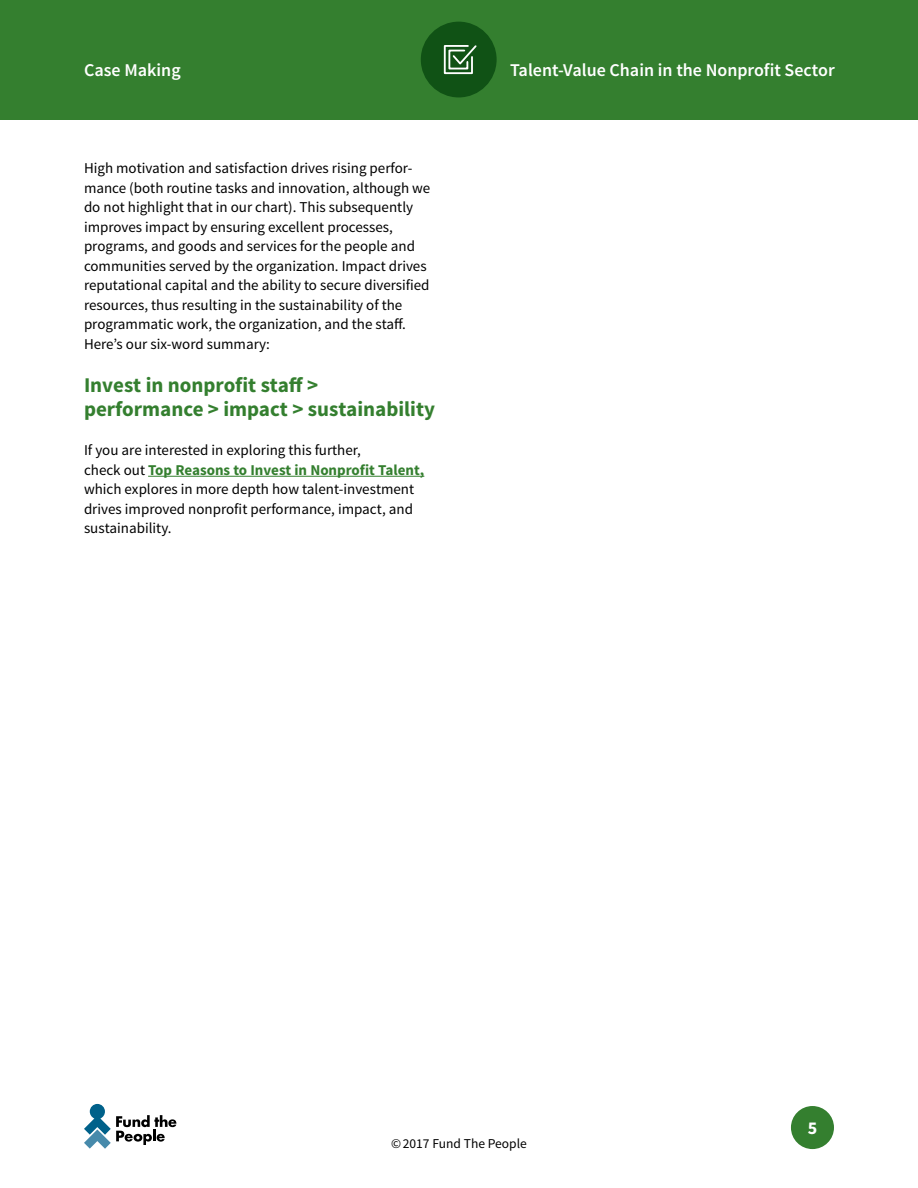
<style>
.page{position:relative;width:918px;height:1188px;background:#fff}
.page>*{position:absolute;margin:0;border:0;box-sizing:border-box;transform-origin:0 0}
.t1{font:700 21px/24px "Source Sans Pro";color:#347f2f}
.t2{font:600 18px "Source Sans Pro";color:#fff}
.t3{font:700 18px "Source Sans Pro";color:#fff}
.t4{font:15px/19.5px "Source Sans Pro";color:#000}
.t5{font:13.5px "Source Sans Pro";color:#000}
.s1{font-weight:700;color:#347f2f}
</style>
<div class="page">
<div style="left:791px;top:1106px;width:43px;height:43px;background:#347f2f;border-radius:50%"></div>
<svg style="left:84px;top:1104px;width:92px;height:45px"></svg>
<div style="left:0;top:0;width:918px;height:119px;background:#347f2f"></div>
<div style="left:421px;top:22px;width:76px;height:75px;background:#105215;border-radius:50%"></div>
<svg style="left:443px;top:45px;width:34px;height:30px"></svg>
<hr style="left:148px;top:476px;width:276px;height:1px;background:#347f2f">
<p class="t2" style="left:84px;top:58px;width:98px">Case Making</p>
<p class="t2" style="left:510px;top:58px;width:326px">Talent-Value Chain in the Nonprofit Sector</p>
<p class="t4" style="left:84px;top:159px;width:348px">High motivation and satisfaction drives rising perfor&shy;mance (both routine tasks and innovation, although we do not highlight that in our chart). This subsequently improves impact by ensuring excellent processes, programs, and goods and services for the people and communities served by the organization. Impact drives reputational capital and the ability to secure diversified resources, thus resulting in the sustainability of the programmatic work, the organization, and the staff.<br>Here’s our six-word summary:</p>
<h1 class="t1" style="left:84px;top:374px;width:353px">Invest in nonprofit staff &gt; performance &gt; impact &gt; sustainability</h1>
<p class="t4" style="left:84px;top:441px;width:342px">If you are interested in exploring this further,<br>check out <span class="s1">Top Reasons to Invest in Nonprofit Talent, </span>which explores in more depth how talent-investment drives improved nonprofit performance, impact, and sustainability.</p>
<p class="t5" style="left:391px;top:1135px;width:137px">©2017 Fund The People</p>
<p class="t3" style="left:808px;top:1117px;width:11px">5</p>
</div>
